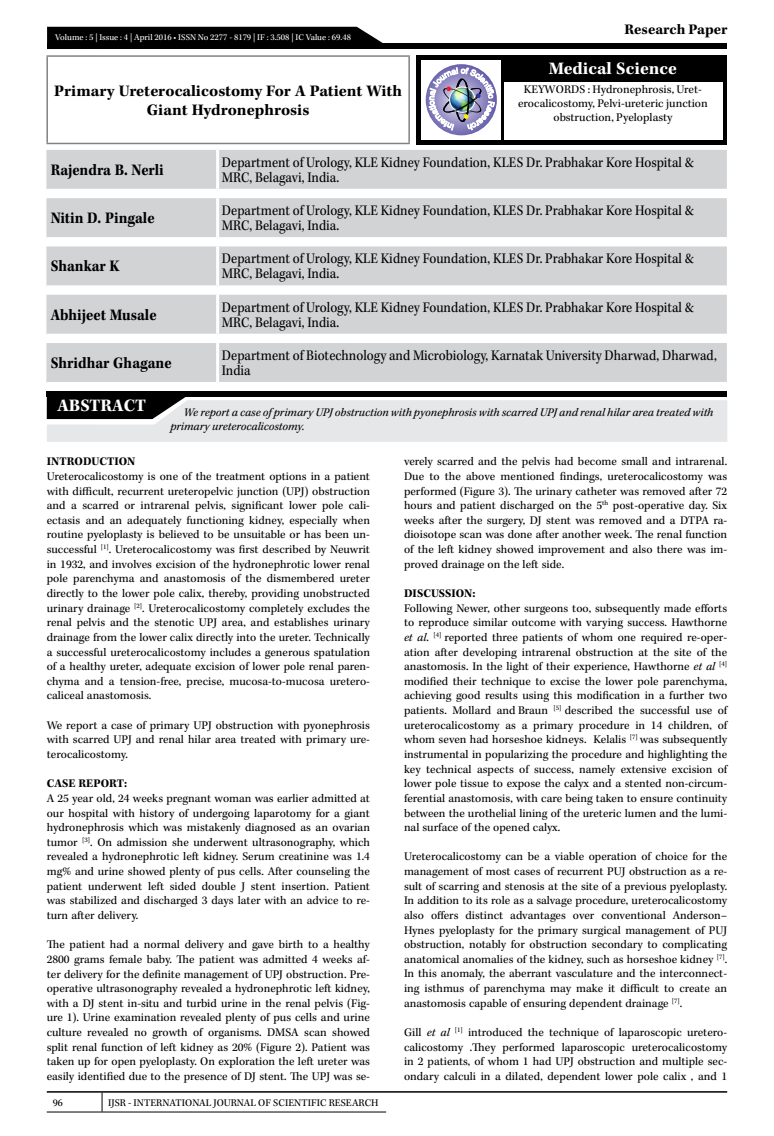
<style>
.page{position:relative;width:774px;height:1136px;background:#fff}
.page>*{position:absolute;margin:0;border:0;box-sizing:border-box;transform-origin:0 0}
.t1{font:700 18px "Kepler Std";color:#fff}
.t2{font:700 16.5px "Kepler Std";color:#000;scale:.9 1}
.t3{font:700 16.5px/19.8px "Kepler Std";color:#000;text-align:center}
.t4{font:15px/15px "Kepler Std";color:#000;scale:.9 1}
.t5{font:700 15px "Kepler Std";color:#000}
.t6{font:12px/14.5px "Kepler Std";color:#000;text-align:justify}
.t7{font:italic 12px/13.5px "Kepler Std";color:#000}
.t8{font:700 12px "Kepler Std";letter-spacing:.005em;color:#000}
.t9{font:10.5px "Kepler Std";color:#000}
.t10{font:9px "Kepler Std";color:#fff}
.s1{font-style:italic}
</style>
<div class="page">
<hr style="left:47px;top:1090px;width:680px;height:2px;background:#000">
<svg style="left:102px;top:1092px;width:1px;height:19px"></svg>
<hr style="left:47px;top:1111px;width:55px;height:1px;background:#000">
<hr style="left:102px;top:1111px;width:284px;height:1px;background:#000">
<div style="left:47px;top:43px;width:680px;height:6px;background:#000"></div>
<div style="left:47px;top:27px;width:336px;height:16px;background:#000"></div>
<div style="left:416px;top:55px;width:311px;height:90px;background:#000"></div>
<div style="left:421px;top:60px;width:80px;height:79px;background:#fff"></div>
<svg style="left:426px;top:64px;width:71px;height:71px"></svg>
<img style="left:429px;top:68px;width:65px;height:62px">
<div style="left:504px;top:82px;width:219px;height:57px;background:#fff"></div>
<div style="left:46px;top:150px;width:681px;height:39px;background:#d1d3d4"></div>
<hr style="left:216px;top:150px;width:3px;height:39px;background:#fff">
<div style="left:46px;top:198px;width:681px;height:39px;background:#d1d3d4"></div>
<hr style="left:216px;top:198px;width:3px;height:39px;background:#fff">
<div style="left:46px;top:246px;width:681px;height:39px;background:#d1d3d4"></div>
<hr style="left:216px;top:246px;width:3px;height:39px;background:#fff">
<div style="left:46px;top:295px;width:681px;height:38px;background:#d1d3d4"></div>
<hr style="left:216px;top:295px;width:3px;height:38px;background:#fff">
<div style="left:46px;top:343px;width:681px;height:39px;background:#d1d3d4"></div>
<hr style="left:216px;top:343px;width:3px;height:39px;background:#fff">
<hr style="left:46px;top:55px;width:364px;height:2px;background:#808285">
<hr style="left:46px;top:57px;width:2px;height:86px;background:#808285">
<hr style="left:408px;top:57px;width:2px;height:86px;background:#808285">
<hr style="left:46px;top:143px;width:364px;height:1px;background:#808285">
<svg style="left:47px;top:397px;width:680px;height:45px;background:#d3d4d5"></svg>
<div style="left:47px;top:391px;width:680px;height:6px;background:#000"></div>
<p class="t10" style="left:55px;top:32px;width:297px">Volume : 5 | Issue : 4 | April 2016 • ISSN No 2277 - 8179 | IF : 3.508 | IC Value : 69.48</p>
<p class="t5" style="left:625px;top:21px;width:104px">Research Paper</p>
<h1 class="t1" style="left:549px;top:59px;width:130px">Medical Science</h1>
<h2 class="t3" style="left:54px;top:81px;width:349px">Primary Ureterocalicostomy For A Patient With<br>Giant Hydronephrosis</h2>
<p class="t6" style="left:518px;top:83px;width:191px;line-height:13.5px;text-align:center">KEYWORDS : Hydronephrosis, Uret&shy;erocalicostomy, Pelvi-ureteric junction obstruction, Pyeloplasty</p>
<h2 class="t2" style="left:51px;top:160px;width:127px">Rajendra B. Nerli</h2>
<p class="t4" style="left:222px;top:155px;width:526px">Department of Urology, KLE Kidney Foundation, KLES Dr. Prabhakar Kore Hospital &amp;<br>MRC, Belagavi, India.</p>
<h2 class="t2" style="left:51px;top:208px;width:117px">Nitin D. Pingale</h2>
<p class="t4" style="left:222px;top:203px;width:526px">Department of Urology, KLE Kidney Foundation, KLES Dr. Prabhakar Kore Hospital &amp;<br>MRC, Belagavi, India.</p>
<h2 class="t2" style="left:51px;top:257px;width:78px">Shankar K</h2>
<p class="t4" style="left:222px;top:252px;width:526px">Department of Urology, KLE Kidney Foundation, KLES Dr. Prabhakar Kore Hospital &amp;<br>MRC, Belagavi, India.</p>
<h2 class="t2" style="left:51px;top:305px;width:119px">Abhijeet Musale</h2>
<p class="t4" style="left:222px;top:300px;width:526px">Department of Urology, KLE Kidney Foundation, KLES Dr. Prabhakar Kore Hospital &amp;<br>MRC, Belagavi, India.</p>
<h2 class="t2" style="left:51px;top:353px;width:136px">Shridhar Ghagane</h2>
<p class="t4" style="left:222px;top:348px;width:551px">Department of Biotechnology and Microbiology, Karnatak University Dharwad, Dharwad,<br>India</p>
<h1 class="t1" style="left:57px;top:395px;width:90px">ABSTRACT</h1>
<p class="t7" style="left:170px;top:406px;width:544px;text-indent:14px">We report a case of primary UPJ obstruction with pyonephrosis with scarred UPJ and renal hilar area treated with primary ureterocalicostomy.</p>
<p class="t8" style="left:47px;top:454px;width:90px">INTRODUCTION</p>
<p class="t6" style="left:47px;top:469px;width:325px">Ureterocalicostomy is one of the treatment options in a patient with difficult, recurrent ureteropelvic junction (UPJ) obstruction and a scarred or intrarenal pelvis, significant lower pole cali&shy;ectasis and an adequately functioning kidney, especially when routine pyeloplasty is believed to be unsuitable or has been un&shy;successful <sup>[1]</sup>. Ureterocalicostomy was first described by Neuwrit in 1932, and involves excision of the hydronephrotic lower renal pole parenchyma and anastomosis of the dismembered ureter directly to the lower pole calix, thereby, providing unobstructed urinary drainage <sup>[2]</sup>. Ureterocalicostomy completely excludes the renal pelvis and the stenotic UPJ area, and establishes urinary drainage from the lower calix directly into the ureter. Technically a successful ureterocalicostomy includes a generous spatulation of a healthy ureter, adequate excision of lower pole renal paren&shy;chyma and a tension-free, precise, mucosa-to-mucosa uretero&shy;caliceal anastomosis.</p>
<p class="t6" style="left:47px;top:718px;width:325px">We report a case of primary UPJ obstruction with pyonephrosis with scarred UPJ and renal hilar area treated with primary ure&shy;terocalicostomy.</p>
<p class="t8" style="left:47px;top:776px;width:82px">CASE REPORT:</p>
<p class="t6" style="left:47px;top:791px;width:325px">A 25 year old, 24 weeks pregnant woman was earlier admitted at our hospital with history of undergoing laparotomy for a giant hydronephrosis which was mistakenly diagnosed as an ovarian tumor <sup>[3]</sup>. On admission she underwent ultrasonography, which revealed a hydronephrotic left kidney. Serum creatinine was 1.4 mg% and urine showed plenty of pus cells. After counseling the patient underwent left sided double J stent insertion. Patient was stabilized and discharged 3 days later with an advice to re&shy;turn after delivery.</p>
<p class="t6" style="left:47px;top:937px;width:325px">The patient had a normal delivery and gave birth to a healthy 2800 grams female baby. The patient was admitted 4 weeks af&shy;ter delivery for the definite management of UPJ obstruction. Pre&shy;operative ultrasonography revealed a hydronephrotic left kidney, with a DJ stent in-situ and turbid urine in the renal pelvis (Fig&shy;ure 1). Urine examination revealed plenty of pus cells and urine culture revealed no growth of organisms. DMSA scan showed split renal function of left kidney as 20% (Figure 2). Patient was taken up for open pyeloplasty. On exploration the left ureter was easily identified due to the presence of DJ stent. The UPJ was se-</p>
<p class="t9" style="left:53px;top:1096px;width:12px">96</p>
<p class="t9" style="left:108px;top:1096px;width:272px">IJSR - INTERNATIONAL JOURNAL OF SCIENTIFIC RESEARCH</p>
<p class="t6" style="left:404px;top:455px;width:325px">verely scarred and the pelvis had become small and intrarenal.<br>Due to the above mentioned findings, ureterocalicostomy was performed (Figure 3). The urinary catheter was removed after 72 hours and patient discharged on the 5<sup>th</sup> post-operative day. Six weeks after the surgery, DJ stent was removed and a DTPA ra&shy;dioisotope scan was done after another week. The renal function of the left kidney showed improvement and also there was im&shy;proved drainage on the left side.</p>
<p class="t8" style="left:404px;top:586px;width:73px">DISCUSSION:</p>
<p class="t6" style="left:404px;top:601px;width:325px">Following Newer, other surgeons too, subsequently made efforts to reproduce similar outcome with varying success. Hawthorne <span class="s1">et al</span>. <sup>[4]</sup> reported three patients of whom one required re-oper&shy;ation after developing intrarenal obstruction at the site of the anastomosis. In the light of their experience, Hawthorne <span class="s1">et al</span> <sup>[4] </sup>modified their technique to excise the lower pole parenchyma, achieving good results using this modification in a further two patients. Mollard and Braun <sup>[5]</sup> described the successful use of ureterocalicostomy as a primary procedure in 14 children, of whom seven had horseshoe kidneys. Kelalis <sup>[7]</sup> was subsequently instrumental in popularizing the procedure and highlighting the key technical aspects of success, namely extensive excision of lower pole tissue to expose the calyx and a stented non-circum&shy;ferential anastomosis, with care being taken to ensure continuity between the urothelial lining of the ureteric lumen and the lumi&shy;nal surface of the opened calyx.</p>
<p class="t6" style="left:404px;top:849px;width:325px">Ureterocalicostomy can be a viable operation of choice for the management of most cases of recurrent PUJ obstruction as a re&shy;sult of scarring and stenosis at the site of a previous pyeloplasty.<br>In addition to its role as a salvage procedure, ureterocalicostomy also offers distinct advantages over conventional Anderson– Hynes pyeloplasty for the primary surgical management of PUJ obstruction, notably for obstruction secondary to complicating anatomical anomalies of the kidney, such as horseshoe kidney <sup>[7]</sup>.<br>In this anomaly, the aberrant vasculature and the interconnect&shy;ing isthmus of parenchyma may make it difficult to create an anastomosis capable of ensuring dependent drainage <sup>[7]</sup>.</p>
<p class="t6" style="left:404px;top:1025px;width:325px">Gill <span class="s1">et al</span> <sup>[1]</sup> introduced the technique of laparoscopic uretero&shy;calicostomy .They performed laparoscopic ureterocalicostomy in 2 patients, of whom 1 had UPJ obstruction and multiple sec&shy;ondary calculi in a dilated, dependent lower pole calix , and 1</p>
</div>
